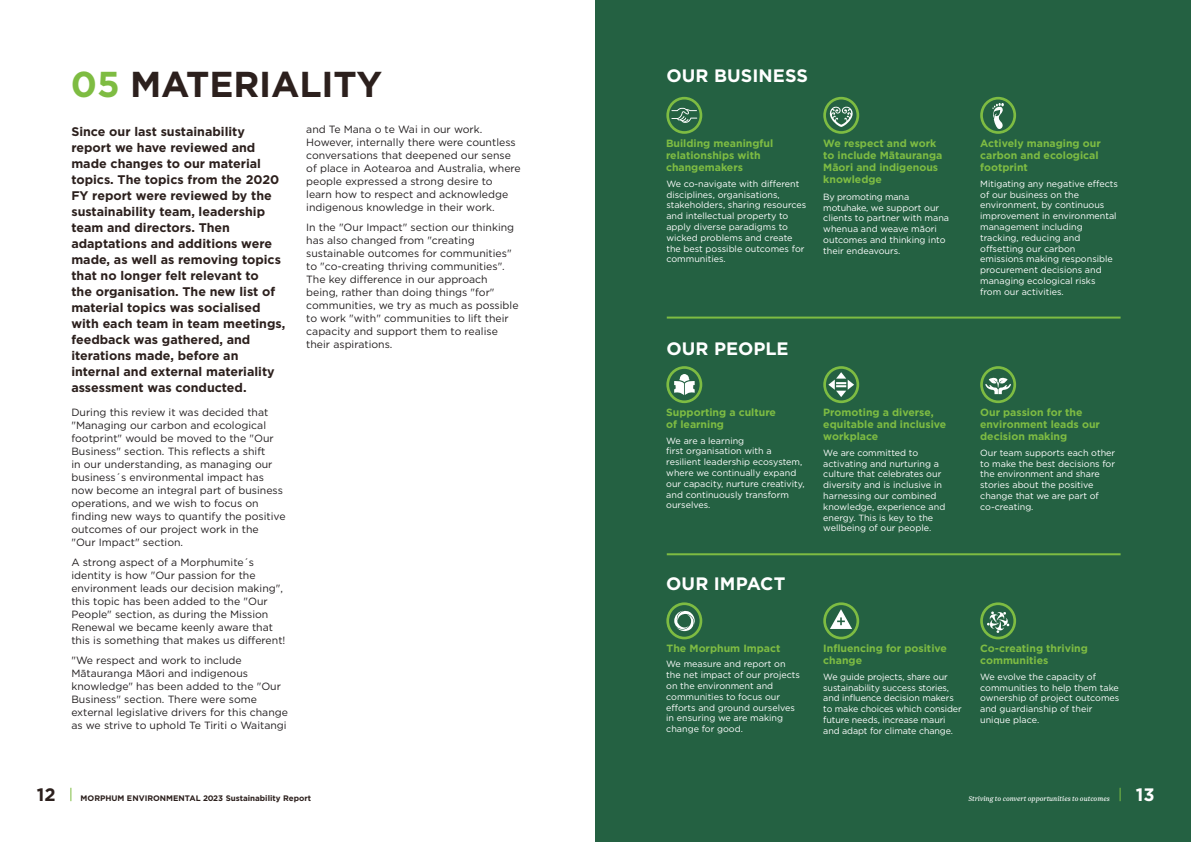
<style>
.page{position:relative;width:1191px;height:842px;background:#fff}
.page>*{position:absolute;margin:0;border:0;box-sizing:border-box;transform-origin:0 0}
.t1{font:700 36px "Gotham";letter-spacing:-.005em;color:#2c201d}
.t2{font:700 18px "Gotham";letter-spacing:.005em;color:#fff}
.t3{font:700 18px "Gotham";color:#2c201d}
.t4{font:700 12.5px/16px "Gotham";color:#2c201d}
.t5{font:10.5px/13px "Gotham";color:#231f20}
.t6{font:700 10.5px/12px "Gotham";color:#7ebc42}
.t7{font:9px/10.8px "Gotham";color:#fff}
.t8{font:700 8px "Gotham";color:#2c201d}
.t9{font:italic 8px "Newzald";color:#fff}
.s1{color:#7ebc42}
</style>
<div class="page">
<svg style="left:70px;top:788px;width:1px;height:13px"></svg>
<div style="left:595px;top:0;width:596px;height:842px;background:#246142"></div>
<div style="left:823px;top:366px;width:36px;height:37px;border:3px solid #7ebc42;border-radius:50%"></div>
<svg style="left:828px;top:372px;width:26px;height:25px"></svg>
<div style="left:823px;top:602px;width:36px;height:37px;border:3px solid #7ebc42;border-radius:50%"></div>
<svg style="left:830px;top:609px;width:22px;height:20px"></svg>
<div style="left:980px;top:97px;width:36px;height:37px;border:3px solid #7ebc42;border-radius:50%"></div>
<svg style="left:992px;top:103px;width:12px;height:27px"></svg>
<div style="left:666px;top:366px;width:36px;height:37px;border:3px solid #7ebc42;border-radius:50%"></div>
<svg style="left:674px;top:374px;width:20px;height:21px"></svg>
<div style="left:666px;top:97px;width:36px;height:37px;border:3px solid #7ebc42;border-radius:50%"></div>
<svg style="left:671px;top:108px;width:26px;height:15px"></svg>
<div style="left:823px;top:97px;width:36px;height:37px;border:3px solid #7ebc42;border-radius:50%"></div>
<svg style="left:829px;top:106px;width:24px;height:21px"></svg>
<div style="left:980px;top:366px;width:36px;height:37px;border:3px solid #7ebc42;border-radius:50%"></div>
<svg style="left:985px;top:377px;width:26px;height:17px"></svg>
<div style="left:980px;top:602px;width:36px;height:37px;border:3px solid #7ebc42;border-radius:50%"></div>
<svg style="left:986px;top:611px;width:23px;height:22px"></svg>
<hr style="left:667px;top:317px;width:453px;height:2px;background:#7ebc42">
<hr style="left:667px;top:553px;width:453px;height:2px;background:#7ebc42">
<div style="left:666px;top:602px;width:36px;height:37px;border:3px solid #7ebc42;border-radius:50%"></div>
<svg style="left:674px;top:610px;width:21px;height:21px"></svg>
<svg style="left:1119px;top:788px;width:1px;height:13px"></svg>
<h1 class="t1" style="left:71px;top:60px;width:313px"><span class="s1">05</span> MATERIALITY</h1>
<p class="t4" style="left:71px;top:123px;width:215px">Since our last sustainability report we have reviewed and made changes to our material topics. The topics from the 2020<br>FY report were reviewed by the sustainability team, leadership team and directors. Then adaptations and additions were made, as well as removing topics that no longer felt relevant to<br>the organisation. The new list of material topics was socialised with each team in team meetings, feedback was gathered, and iterations made, before an internal and external materiality assessment was conducted.</p>
<p class="t5" style="left:71px;top:405px;width:216px">During this review it was decided that "Managing our carbon and ecological footprint" would be moved to the "Our Business" section. This reflects a shift<br>in our understanding, as managing our business´s environmental impact has now become an integral part of business operations, and we wish to focus on finding new ways to quantify the positive outcomes of our project work in the "Our Impact" section.</p>
<p class="t5" style="left:71px;top:556px;width:215px">A strong aspect of a Morphumite´s identity is how "Our passion for the environment leads our decision making", this topic has been added to the "Our People" section, as during the Mission Renewal we became keenly aware that this is something that makes us different!</p>
<p class="t5" style="left:71px;top:654px;width:218px">"We respect and work to include Mātauranga Māori and indigenous knowledge" has been added to the "Our Business" section. There were some external legislative drivers for this change as we strive to uphold Te Tiriti o Waitangi</p>
<p class="t5" style="left:306px;top:123px;width:216px">and Te Mana o te Wai in our work.<br>However, internally there were countless conversations that deepened our sense of place in Aotearoa and Australia, where people expressed a strong desire to learn how to respect and acknowledge indigenous knowledge in their work.</p>
<p class="t5" style="left:306px;top:221px;width:214px">In the "Our Impact" section our thinking has also changed from "creating sustainable outcomes for communities" to "co-creating thriving communities".<br>The key difference in our approach being, rather than doing things "for" communities, we try as much as possible to work "with" communities to lift their capacity and support them to realise their aspirations.</p>
<h2 class="t3" style="left:37px;top:783px;width:20px">12</h2>
<p class="t8" style="left:81px;top:793px;width:232px">MORPHUM ENVIRONMENTAL 2023 Sustainability Report</p>
<h2 class="t2" style="left:666px;top:64px;width:143px">OUR BUSINESS</h2>
<p class="t6" style="left:666px;top:137px;width:109px">Building meaningful relationships with changemakers</p>
<p class="t6" style="left:823px;top:137px;width:120px">We respect and work to include Mātauranga<br>Māori and indigenous knowledge</p>
<p class="t6" style="left:980px;top:137px;width:122px">Actively managing our carbon and ecological footprint</p>
<p class="t7" style="left:666px;top:178px;width:141px">We co-navigate with different disciplines, organisations, stakeholders, sharing resources and intellectual property to apply diverse paradigms to wicked problems and create the best possible outcomes for communities.</p>
<p class="t7" style="left:980px;top:178px;width:139px">Mitigating any negative effects of our business on the environment, by continuous improvement in environmental management including tracking, reducing and offsetting our carbon emissions making responsible procurement decisions and managing ecological risks from our activities.</p>
<p class="t7" style="left:823px;top:191px;width:127px">By promoting mana motuhake, we support our clients to partner with mana whenua and weave māori outcomes and thinking into their endeavours.</p>
<h2 class="t2" style="left:666px;top:337px;width:124px">OUR PEOPLE</h2>
<p class="t6" style="left:666px;top:407px;width:111px">Supporting a culture of learning</p>
<p class="t6" style="left:823px;top:407px;width:124px">Promoting a diverse, equitable and inclusive workplace</p>
<p class="t7" style="left:666px;top:435px;width:140px">We are a learning<br>first organisation with a resilient leadership ecosystem, where we continually expand our capacity, nurture creativity, and continuously transform ourselves.</p>
<p class="t7" style="left:823px;top:447px;width:123px">We are committed to activating and nurturing a culture that celebrates our diversity and is inclusive in harnessing our combined knowledge, experience and energy. This is key to the wellbeing of our people.</p>
<h2 class="t2" style="left:666px;top:572px;width:121px">OUR IMPACT</h2>
<p class="t6" style="left:980px;top:407px;width:121px">Our passion for the environment leads our decision making</p>
<p class="t7" style="left:980px;top:447px;width:136px">Our team supports each other to make the best decisions for the environment and share stories about the positive change that we are part of co-creating.</p>
<p class="t6" style="left:666px;top:642px;width:115px">The Morphum Impact</p>
<p class="t7" style="left:666px;top:659px;width:135px">We measure and report on the net impact of our projects on the environment and communities to focus our efforts and ground ourselves in ensuring we are making change for good.</p>
<p class="t6" style="left:823px;top:642px;width:125px">Influencing for positive change</p>
<p class="t7" style="left:823px;top:671px;width:140px">We guide projects, share our sustainability success stories, and influence decision makers to make choices which consider future needs, increase mauri and adapt for climate change.</p>
<p class="t6" style="left:980px;top:642px;width:109px">Co-creating thriving communities</p>
<p class="t7" style="left:980px;top:671px;width:141px">We evolve the capacity of communities to help them take ownership of project outcomes and guardianship of their unique place.</p>
<p class="t9" style="left:968px;top:794px;width:143px">Striving to convert opportunities to outcomes</p>
<h2 class="t2" style="left:1135px;top:783px;width:20px">13</h2>
</div>
